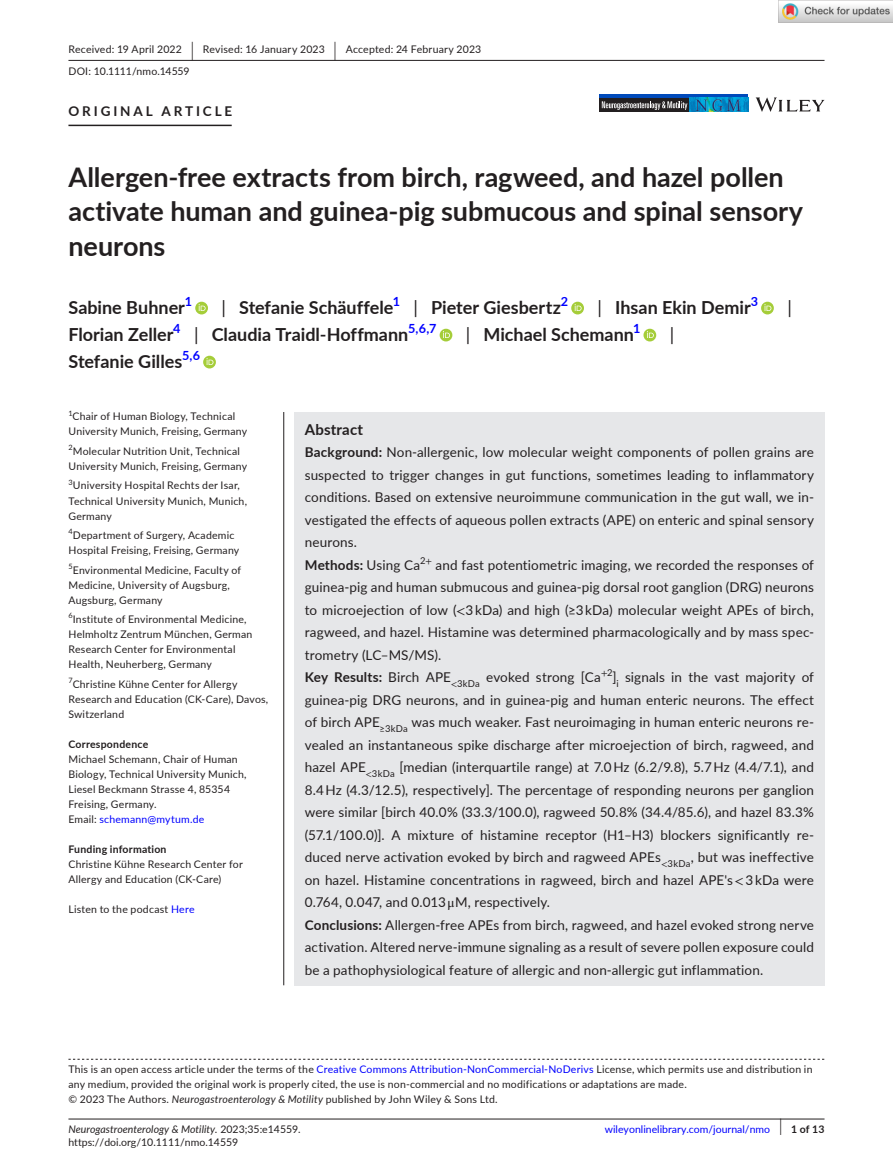
<style>
.page{position:relative;width:893px;height:1174px;background:#fff}
.page>*{position:absolute;margin:0;border:0;box-sizing:border-box;transform-origin:0 0}
.t1{font:700 27px/34.5px "Lato";color:#231f20}
.t2{font:700 18px "Lato";color:#231f20}
.t3{font:18px "Lato";color:#231f20}
.t4{font:700 15px "Lato";letter-spacing:.015em;color:#231f20}
.t5{font:13.5px/22.5px "Lato";letter-spacing:.01em;color:#231f20}
.t6{font:700 13.5px "Lato";letter-spacing:.215em;color:#231f20}
.t7{font:700 12.6px "Lato";color:#00f}
.t8{font:10.5px/15px "Lato";letter-spacing:.02em;color:#231f20}
.t9{font:italic 10.5px "Lato";color:#231f20}
.t10{font:700 10.5px "Lato";letter-spacing:.02em;color:#231f20}
.t11{font:10.5px "Lato";color:#00f}
.t12{font:10.5px "Lato";color:#231f20}
.t13{font:9.45px "Lato";color:#231f20}
.t14{font:9.45px "STIX";color:#231f20}
.s1{font-size:19.65px}
.s2{font-weight:400}
.s3{color:#00f}
.s4{font-weight:700}
.s5{font-family:"STIX"}
.s6{font-family:"Lato"}
.s7{font-style:italic}
.s8{font-style:normal}
.s9{font-weight:400;font-size:17.4px}
</style>
<div class="page">
<hr style="left:68px;top:1118px;width:756px;height:1px;background:#231f20">
<svg style="left:756px;top:97px;width:68px;height:15px"></svg>
<div style="left:599px;top:94px;width:149px;height:18px;background:#231f20"></div>
<svg style="left:602px;top:101px;width:85px;height:9px"></svg>
<hr style="left:599px;top:94px;width:149px;height:4px;background:#004aba">
<img style="left:689px;top:98px;width:59px;height:14px">
<hr style="left:68px;top:60px;width:756px;height:1px;background:#231f20">
<hr style="left:68px;top:125px;width:164px;height:1px;background:#231f20">
<svg style="left:195px;top:302px;width:13px;height:12px"></svg>
<svg style="left:199px;top:304px;width:7px;height:7px"></svg>
<svg style="left:571px;top:302px;width:13px;height:12px"></svg>
<svg style="left:575px;top:304px;width:7px;height:7px"></svg>
<svg style="left:761px;top:302px;width:13px;height:12px"></svg>
<svg style="left:764px;top:304px;width:7px;height:7px"></svg>
<div style="left:440px;top:329px;width:12px;height:12px;background:#a5cd39;border-radius:50%"></div>
<svg style="left:443px;top:331px;width:7px;height:7px"></svg>
<div style="left:643px;top:329px;width:13px;height:12px;background:#a5cd39;border-radius:50%"></div>
<svg style="left:647px;top:331px;width:7px;height:7px"></svg>
<svg style="left:203px;top:356px;width:13px;height:12px"></svg>
<svg style="left:207px;top:358px;width:6px;height:7px"></svg>
<svg style="left:68px;top:1058px;width:756px;height:1px"></svg>
<div style="left:294px;top:412px;width:530px;height:573px;background:#e6e7e9"></div>
<hr style="left:283px;top:412px;width:1px;height:573px;background:#231f20">
<img style="left:779px;top:0;width:114px;height:23px">
<p class="t8" style="left:68px;top:38px;width:414px;line-height:21.8px">Received: 19 April 2022 <span class="s1">|</span> Revised: 16 January 2023 <span class="s1">|</span> Accepted: 24 February 2023<br>DOI: 10.1111/nmo.14559</p>
<p class="t6" style="left:68px;top:101px;width:165px">ORIGINAL ARTICLE</p>
<h1 class="t1" style="left:68px;top:159px;width:736px">Allergen-free extracts from birch, ragweed, and hazel pollen activate human and guinea-pig submucous and spinal sensory neurons</h1>
<h2 class="t2" style="left:68px;top:295px;width:118px">Sabine Buhner</h2>
<p class="t7" style="left:185px;top:292px;width:9px">1</p>
<h2 class="t2" style="left:221px;top:295px;width:174px"><span class="s2">|</span> Stefanie Schäuffele</h2>
<p class="t7" style="left:393px;top:292px;width:9px">1</p>
<h2 class="t2" style="left:414px;top:295px;width:149px"><span class="s2">|</span> Pieter Giesbertz</h2>
<p class="t7" style="left:561px;top:292px;width:9px">2</p>
<h2 class="t2" style="left:597px;top:295px;width:155px"><span class="s2">|</span> Ihsan Ekin Demir</h2>
<p class="t7" style="left:751px;top:292px;width:9px">3</p>
<h2 class="t3" style="left:787px;top:295px;width:6px">|</h2>
<h2 class="t2" style="left:68px;top:322px;width:107px">Florian Zeller</h2>
<p class="t7" style="left:173px;top:319px;width:9px">4</p>
<h2 class="t2" style="left:194px;top:322px;width:216px"><span class="s2">|</span> Claudia Traidl-Hoffmann</h2>
<p class="t7" style="left:408px;top:319px;width:30px">5,6,7</p>
<h2 class="t2" style="left:466px;top:322px;width:170px"><span class="s2">|</span> Michael Schemann</h2>
<p class="t7" style="left:633px;top:319px;width:9px">1</p>
<h2 class="t3" style="left:670px;top:322px;width:6px">|</h2>
<h2 class="t2" style="left:68px;top:349px;width:115px">Stefanie Gilles</h2>
<p class="t7" style="left:182px;top:346px;width:19px">5,6</p>
<p class="t8" style="left:68px;top:409px;width:180px"><sup>1</sup>Chair of Human Biology, Technical<br>University Munich, Freising, Germany</p>
<p class="t8" style="left:68px;top:443px;width:180px"><sup>2</sup>Molecular Nutrition Unit, Technical<br>University Munich, Freising, Germany</p>
<p class="t8" style="left:68px;top:478px;width:180px"><sup>3</sup>University Hospital Rechts der Isar,<br>Technical University Munich, Munich,<br>Germany</p>
<p class="t8" style="left:68px;top:527px;width:172px"><sup>4</sup>Department of Surgery, Academic<br>Hospital Freising, Freising, Germany</p>
<p class="t8" style="left:68px;top:562px;width:174px"><sup>5</sup>Environmental Medicine, Faculty of<br>Medicine, University of Augsburg,<br>Augsburg, Germany</p>
<p class="t8" style="left:68px;top:611px;width:185px"><sup>6</sup>Institute of Environmental Medicine, Helmholtz Zentrum München, German Research Center for Environmental Health, Neuherberg, Germany</p>
<p class="t8" style="left:68px;top:676px;width:201px"><sup>7</sup>Christine Kühne Center for Allergy<br>Research and Education (CK-Care), Davos,<br>Switzerland</p>
<p class="t10" style="left:68px;top:736px;width:81px">Correspondence</p>
<p class="t8" style="left:68px;top:751px;width:180px">Michael Schemann, Chair of Human<br>Biology, Technical University Munich,<br>Liesel Beckmann Strasse 4, 85354<br>Freising, Germany.<br>Email: <span class="s3">schemann@mytum.de</span></p>
<p class="t10" style="left:68px;top:841px;width:100px">Funding information</p>
<p class="t8" style="left:68px;top:856px;width:176px">Christine Kühne Research Center for<br>Allergy and Education (CK-Care)</p>
<p class="t8" style="left:68px;top:901px;width:128px">Listen to the podcast <span class="s3">Here</span></p>
<p class="t4" style="left:305px;top:418px;width:60px">Abstract</p>
<p class="t5" style="left:305px;top:440px;width:511px"><span class="s4">Background:</span> Non-allergenic, low molecular weight components of pollen grains are suspected to trigger changes in gut functions, sometimes leading to inflammatory conditions. Based on extensive neuroimmune communication in the gut wall, we in&shy;vestigated the effects of aqueous pollen extracts (APE) on enteric and spinal sensory neurons.<br><span class="s4">Methods:</span> Using Ca</p>
<p class="t13" style="left:420px;top:553px;width:13px">2<span class="s5">+</span></p>
<p class="t5" style="left:305px;top:553px;width:511px;text-indent:131px">and fast potentiometric imaging, we recorded the responses of guinea-pig and human submucous and guinea-pig dorsal root ganglion (DRG) neurons to microejection of low (<span class="s5">&lt;</span>3 kDa) and high (≥3 kDa) molecular weight APEs of birch, ragweed, and hazel. Histamine was determined pharmacologically and by mass spec&shy;trometry (LC–MS/MS).<br><span class="s4">Key Results:</span> Birch APE<sub>&lt;</sub><sub>3kDa</sub> evoked strong [Ca</p>
<p class="t14" style="left:601px;top:666px;width:13px">+<span class="s6">2</span></p>
<p class="t5" style="left:305px;top:665px;width:511px;text-indent:308px">]<sub>i</sub> signals in the vast majority of guinea-pig DRG neurons, and in guinea-pig and human enteric neurons. The effect of birch APE<sub>≥3kDa</sub> was much weaker. Fast neuroimaging in human enteric neurons re&shy;vealed an instantaneous spike discharge after microejection of birch, ragweed, and hazel APE<sub>&lt;</sub><sub>3kDa</sub> [median (interquartile range) at 7.0 Hz (6.2/9.8), 5.7 Hz (4.4/7.1), and 8.4 Hz (4.3/12.5), respectively]. The percentage of responding neurons per ganglion were similar [birch 40.0% (33.3/100.0), ragweed 50.8% (34.4/85.6), and hazel 83.3% (57.1/100.0)]. A mixture of histamine receptor (H1–H3) blockers significantly re&shy;duced nerve activation evoked by birch and ragweed APEs<sub>&lt;</sub><sub>3kDa</sub>, but was ineffective on hazel. Histamine concentrations in ragweed, birch and hazel APE's <span class="s5">&lt;</span> 3 kDa were 0.764, 0.047, and 0.013 <span class="s5">μ</span>M, respectively.<br><span class="s4">Conclusions:</span> Allergen-free APEs from birch, ragweed, and hazel evoked strong nerve activation. Altered nerve-immune signaling as a result of severe pollen exposure could be a pathophysiological feature of allergic and non-allergic gut inflammation.</p>
<p class="t8" style="left:68px;top:1061px;width:746px">This is an open access article under the terms of the <span class="s3">Creative Commons Attribution-NonCommercial-NoDerivs</span> License, which permits use and distribution in any medium, provided the original work is properly cited, the use is non-commercial and no modifications or adaptations are made.<br>© 2023 The Authors. <span class="s7">Neurogastroenterology &amp; Motility</span> published by John Wiley &amp; Sons Ltd.</p>
<p class="t9" style="left:68px;top:1121px;width:234px">Neurogastroenterology &amp; Motility. <span class="s8">2023;35:e14559.</span></p>
<p class="t10" style="left:779px;top:1121px;width:46px"><span class="s9">|</span> 1 of 13</p>
<p class="t12" style="left:68px;top:1135px;width:171px">https://doi.org/10.1111/nmo.14559</p>
<p class="t11" style="left:605px;top:1121px;width:167px">wileyonlinelibrary.com/journal/nmo</p>
</div>
